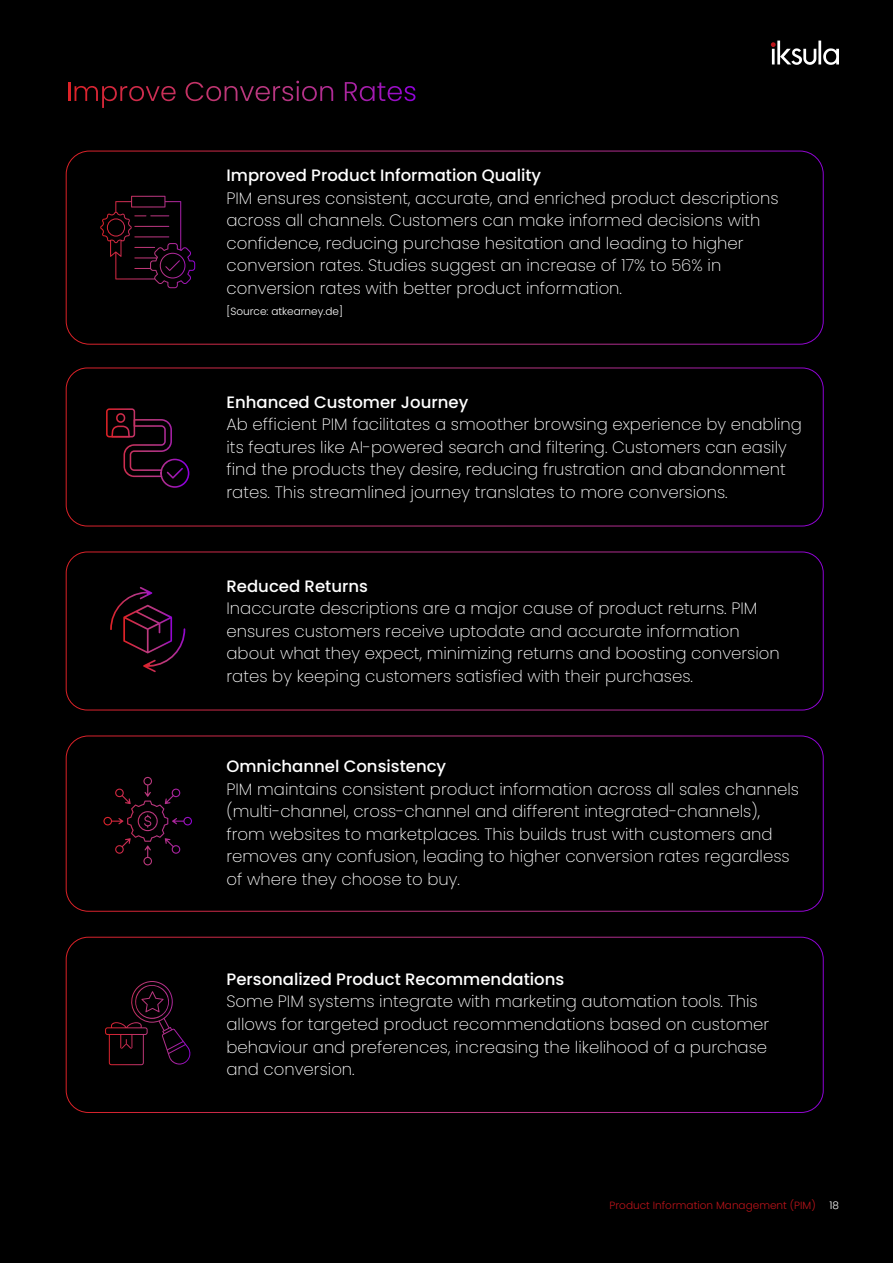
<style>
.page{position:relative;width:893px;height:1263px;background:#000}
.page>*{position:absolute;margin:0;border:0;box-sizing:border-box;transform-origin:0 0}
.t1{font:200 16.5px/22.5px "Poppins";color:#fff}
.t2{font:500 16.5px "Poppins";color:#fff}
.t3{font:300 10.5px "Poppins";color:#bc141a}
.t4{font:300 10.5px "Poppins";color:#fff}
</style>
<div class="page">
<div style="left:66px;top:151px;width:758px;height:194px;border:1px solid #fff;border-radius:23px"></div>
<div style="left:66px;top:368px;width:758px;height:158px;border:1px solid #fff;border-radius:21px"></div>
<div style="left:66px;top:552px;width:758px;height:158px;border:1px solid #fff;border-radius:21px"></div>
<div style="left:66px;top:735px;width:758px;height:177px;border:1px solid #fff;border-radius:22px"></div>
<div style="left:66px;top:937px;width:758px;height:176px;border:1px solid #fff;border-radius:22px"></div>
<svg style="left:771px;top:41px;width:68px;height:24px"></svg>
<svg style="left:68px;top:82px;width:108px;height:26px"></svg>
<svg style="left:186px;top:81px;width:147px;height:20px"></svg>
<svg style="left:345px;top:82px;width:70px;height:19px"></svg>
<svg style="left:100px;top:196px;width:95px;height:92px"></svg>
<svg style="left:106px;top:408px;width:83px;height:80px"></svg>
<svg style="left:110px;top:587px;width:75px;height:85px"></svg>
<svg style="left:115px;top:777px;width:65px;height:65px"></svg>
<svg style="left:105px;top:981px;width:86px;height:84px"></svg>
<p class="t2" style="left:226px;top:166px;width:316px">Improved Product Information Quality</p>
<p class="t1" style="left:226px;top:187px;width:554px">PIM ensures consistent, accurate, and enriched product descriptions across all channels. Customers can make informed decisions with confidence, reducing purchase hesitation and leading to higher conversion rates. Studies suggest an increase of 17% to 56% in conversion rates with better product information.</p>
<p class="t4" style="left:227px;top:306px;width:118px">[Source: atkearney.de]</p>
<p class="t2" style="left:226px;top:392px;width:243px">Enhanced Customer Journey</p>
<p class="t1" style="left:226px;top:413px;width:577px">Ab efficient PIM facilitates a smoother browsing experience by enabling its features like AI-powered search and filtering. Customers can easily find the products they desire, reducing frustration and abandonment rates. This streamlined journey translates to more conversions.</p>
<p class="t2" style="left:226px;top:576px;width:143px">Reduced Returns</p>
<p class="t1" style="left:226px;top:597px;width:555px">Inaccurate descriptions are a major cause of product returns. PIM ensures customers receive uptodate and accurate information about what they expect, minimizing returns and boosting conversion rates by keeping customers satisfied with their purchases.</p>
<p class="t2" style="left:226px;top:757px;width:221px">Omnichannel Consistency</p>
<p class="t1" style="left:226px;top:778px;width:574px">PIM maintains consistent product information across all sales channels (multi-channel, cross-channel and different integrated-channels), from websites to marketplaces. This builds trust with customers and removes any confusion, leading to higher conversion rates regardless of where they choose to buy.</p>
<p class="t2" style="left:226px;top:970px;width:339px">Personalized Product Recommendations</p>
<p class="t1" style="left:226px;top:990px;width:544px">Some PIM systems integrate with marketing automation tools. This allows for targeted product recommendations based on customer behaviour and preferences, increasing the likelihood of a purchase and conversion.</p>
<p class="t3" style="left:610px;top:1199px;width:208px">Product Information Management (PIM)</p>
<p class="t4" style="left:829px;top:1199px;width:11px">18</p>
</div>
